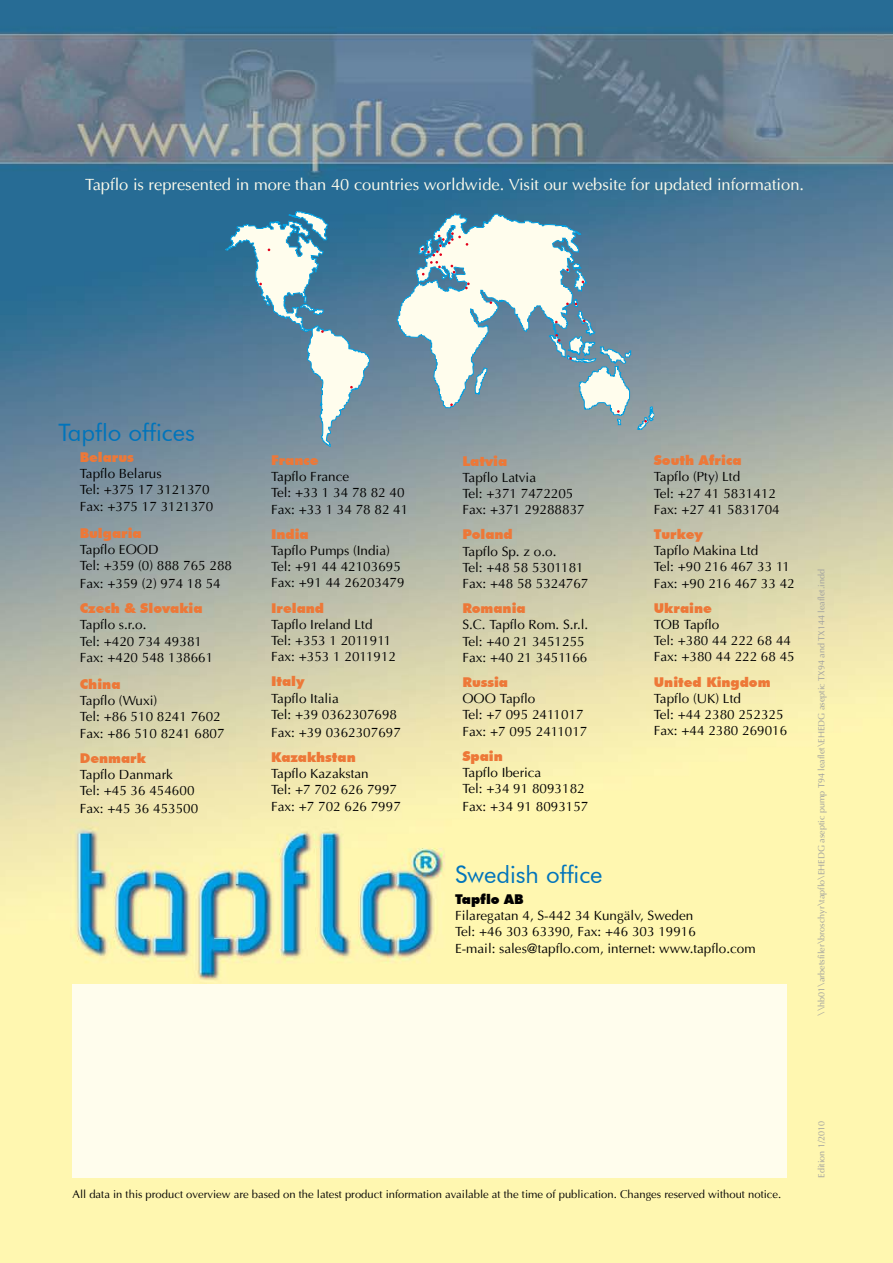
<style>
.page{position:relative;width:893px;height:1263px;background:#fff}
.page>*{position:absolute;margin:0;border:0;box-sizing:border-box;transform-origin:0 0}
.t1{font:24px "Futura BT";color:#0074bb}
.t2{font:16.5px "Ottawa Plain";color:#fffded}
.t3{font:13.5px/16.2px "Ottawa Plain";color:#000}
.t4{font:900 13.5px "Futura BT";color:#ed7838}
.t5{font:900 13.5px "Futura BT";color:#000}
.t6{font:11.25px "Ottawa Plain";color:#000}
.t7{font:9px "Ottawa Plain";color:#9c9d9f}
</style>
<div class="page">
<img style="left:0;top:0;width:893px;height:1263px">
<svg style="left:637px;top:401px;width:17px;height:29px"></svg>
<svg style="left:225px;top:211px;width:145px;height:236px;background:#749aad"></svg>
<svg style="left:397px;top:213px;width:234px;height:212px;background:#98b1bb"></svg>
<div style="left:72px;top:984px;width:715px;height:194px;background:#fffded"></div>
<p class="t2" style="left:85px;top:174px;width:721px">Tapflo is represented in more than 40 countries worldwide. Visit our website for updated information.</p>
<h1 class="t1" style="left:58px;top:418px;width:138px">Tapflo offices</h1>
<p class="t4" style="left:80px;top:449px;width:56px">Belarus</p>
<p class="t3" style="left:80px;top:466px;width:135px">Tapflo Belarus<br>Tel: +375 17 3121370<br>Fax: +375 17 3121370</p>
<p class="t4" style="left:80px;top:525px;width:64px">Bulgaria</p>
<p class="t3" style="left:80px;top:541px;width:154px">Tapflo EOOD<br>Tel: +359 (0) 888 765 288</p>
<p class="t3" style="left:80px;top:575px;width:143px">Fax: +359 (2) 974 18 54</p>
<p class="t4" style="left:80px;top:600px;width:124px">Czech &amp; Slovakia</p>
<p class="t3" style="left:80px;top:617px;width:135px">Tapflo s.r.o.<br>Tel: +420 734 49381<br>Fax: +420 548 138661</p>
<p class="t4" style="left:80px;top:676px;width:42px">China</p>
<p class="t3" style="left:80px;top:692px;width:146px">Tapflo (Wuxi)<br>Tel: +86 510 8241 7602<br>Fax: +86 510 8241 6807</p>
<p class="t4" style="left:80px;top:750px;width:68px">Denmark</p>
<p class="t3" style="left:80px;top:766px;width:116px">Tapflo Danmark<br>Tel: +45 36 454600</p>
<p class="t3" style="left:80px;top:800px;width:120px">Fax: +45 36 453500</p>
<p class="t4" style="left:271px;top:452px;width:49px">France</p>
<p class="t3" style="left:271px;top:469px;width:139px">Tapflo France<br>Tel: +33 1 34 78 82 40<br>Fax: +33 1 34 78 82 41</p>
<p class="t4" style="left:271px;top:526px;width:39px">India</p>
<p class="t3" style="left:271px;top:542px;width:135px">Tapflo Pumps (India)<br>Tel: +91 44 42103695<br>Fax: +91 44 26203479</p>
<p class="t4" style="left:271px;top:600px;width:55px">Ireland</p>
<p class="t3" style="left:271px;top:616px;width:127px">Tapflo Ireland Ltd<br>Tel: +353 1 2011911<br>Fax: +353 1 2011912</p>
<p class="t4" style="left:271px;top:673px;width:35px">Italy</p>
<p class="t3" style="left:271px;top:690px;width:128px">Tapflo Italia<br>Tel: +39 0362307698</p>
<p class="t3" style="left:271px;top:724px;width:131px">Fax: +39 0362307697</p>
<p class="t4" style="left:271px;top:749px;width:86px">Kazakhstan</p>
<p class="t3" style="left:271px;top:766px;width:131px">Tapflo Kazakstan<br>Tel: +7 702 626 7997<br>Fax: +7 702 626 7997</p>
<p class="t4" style="left:462px;top:453px;width:46px">Latvia</p>
<p class="t3" style="left:462px;top:469px;width:124px">Tapflo Latvia<br>Tel: +371 7472205<br>Fax: +371 29288837</p>
<p class="t4" style="left:462px;top:526px;width:52px">Poland</p>
<p class="t3" style="left:462px;top:543px;width:128px">Tapflo Sp. z o.o.<br>Tel: +48 58 5301181<br>Fax: +48 58 5324767</p>
<p class="t4" style="left:462px;top:600px;width:65px">Romania</p>
<p class="t3" style="left:462px;top:617px;width:127px">S.C. Tapflo Rom. S.r.l.<br>Tel: +40 21 3451255<br>Fax: +40 21 3451166</p>
<p class="t4" style="left:462px;top:674px;width:47px">Russia</p>
<p class="t3" style="left:462px;top:691px;width:127px">OOO Tapflo<br>Tel: +7 095 2411017<br>Fax: +7 095 2411017</p>
<p class="t4" style="left:462px;top:748px;width:42px">Spain</p>
<p class="t3" style="left:462px;top:764px;width:124px">Tapflo Iberica<br>Tel: +34 91 8093182</p>
<p class="t3" style="left:462px;top:799px;width:128px">Fax: +34 91 8093157</p>
<p class="t4" style="left:654px;top:452px;width:89px">South Africa</p>
<p class="t3" style="left:654px;top:469px;width:128px">Tapflo (Pty) Ltd<br>Tel: +27 41 5831412<br>Fax: +27 41 5831704</p>
<p class="t4" style="left:654px;top:526px;width:51px">Turkey</p>
<p class="t3" style="left:654px;top:543px;width:143px">Tapflo Makina Ltd<br>Tel: +90 216 467 33 11<br>Fax: +90 216 467 33 42</p>
<p class="t4" style="left:654px;top:600px;width:60px">Ukraine</p>
<p class="t3" style="left:654px;top:616px;width:143px">TOB Tapflo<br>Tel: +380 44 222 68 44<br>Fax: +380 44 222 68 45</p>
<p class="t4" style="left:654px;top:674px;width:118px">United Kingdom</p>
<p class="t3" style="left:654px;top:690px;width:135px">Tapflo (UK) Ltd<br>Tel: +44 2380 252325<br>Fax: +44 2380 269016</p>
<h1 class="t1" style="left:455px;top:860px;width:149px">Swedish office</h1>
<p class="t5" style="left:455px;top:891px;width:70px">Tapflo AB</p>
<p class="t3" style="left:455px;top:908px;width:302px">Filaregatan 4, S-442 34 Kungälv, Sweden<br>Tel: +46 303 63390, Fax: +46 303 19916<br>E-mail: sales@tapflo.com, internet: www.tapflo.com</p>
<p class="t7" style="left:816px;top:1016px;width:448px;rotate:-90deg">\\hb01\arbetsfiler\broschyr\tapflo\EHEDG aseptic pump T94 leaflet\EHEDG aseptic TX94 and TX144 leaflet.indd</p>
<p class="t6" style="left:73px;top:1187px;width:710px">All data in this product overview are based on the latest product information available at the time of publication. Changes reserved without notice.</p>
<p class="t7" style="left:816px;top:1178px;width:59px;rotate:-90deg">Edition 1/2010</p>
</div>
